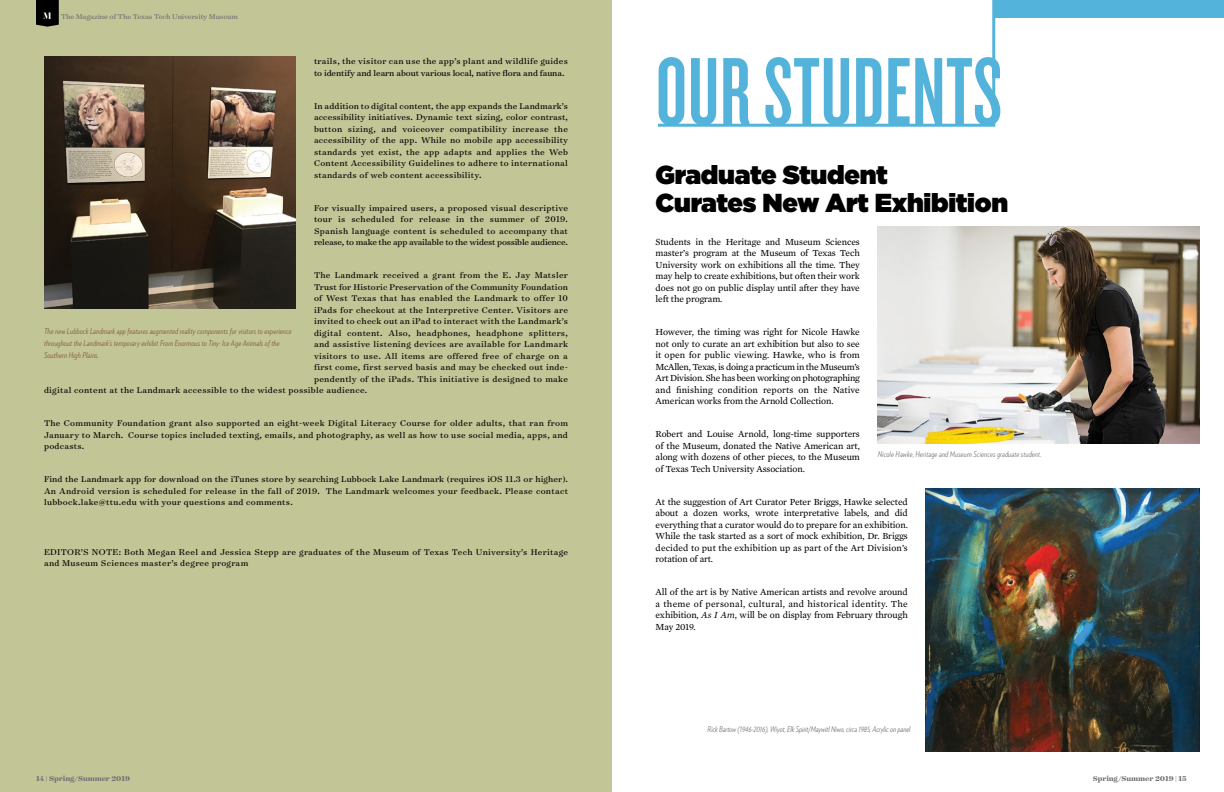
<style>
.page{position:relative;width:1224px;height:792px;background:#fff}
.page>*{position:absolute;margin:0;border:0;box-sizing:border-box;transform-origin:0 0}
.t1{font:100px "Knockout 47 Bantamweight";letter-spacing:.01em;color:#53b3da}
.t2{font:900 26px/28px "Gotham";letter-spacing:-.01em;color:#000}
.t3{font:9.5px/11.5px "Surveyor Text";letter-spacing:.03em;color:#000;text-align:justify}
.t4{font:9.5px/11.5px "Mercury Text G2 Roman";letter-spacing:-.01em;color:#000;text-align:justify}
.t5{font:9.5px/11.5px "Surveyor Text";letter-spacing:-.01em;color:#000}
.t6{font:9.5px "Surveyor Text";letter-spacing:.01em;color:#000}
.t7{font:italic 300 8px/12px "Verlag Condensed";letter-spacing:.02em;color:#784837}
.t8{font:italic 300 8px "Verlag Condensed";color:#616264}
.t9{font:italic 300 8px "Verlag Condensed";letter-spacing:.02em;color:#616264}
.t10{font:8px "Surveyor Text";letter-spacing:-.01em;color:#6d6e71}
.t11{font:700 8px "Surveyor Text";letter-spacing:-.01em;color:#6d6e71}
.s1{font-family:"Revista Stencil";font-weight:900;font-size:10px;color:#fff}
.s2{font-family:"Mercury Text G1";font-style:italic}
</style>
<div class="page">
<div style="left:0;top:0;width:612px;height:792px;background:#c2c696"></div>
<svg style="left:36px;top:0;width:23px;height:27px"></svg>
<img style="left:878px;top:227px;width:322px;height:216px">
<img style="left:926px;top:489px;width:274px;height:262px">
<div style="left:994px;top:0;width:230px;height:18px;background:#53b3da"></div>
<img style="left:44px;top:57px;width:252px;height:252px">
<svg style="left:658px;top:0;width:338px;height:127px"></svg>
<p class="t10" style="left:43px;top:12px;width:196px"><span class="s1">M</span> The Magazine of The Texas Tech University Museum</p>
<p class="t5" style="left:314px;top:55px;width:256px">trails, the visitor can use the app’s plant and wildlife guides to identify and learn about various local, native flora and fauna.</p>
<p class="t3" style="left:314px;top:100px;width:256px">In addition to digital content, the app expands the Landmark’s accessibility initiatives. Dynamic text sizing, color contrast, button sizing, and voiceover compatibility increase the accessibility of the app. While no mobile app accessibility standards yet exist, the app adapts and applies the Web Content Accessibility Guidelines to adhere to international standards of web content accessibility.</p>
<p class="t3" style="left:314px;top:202px;width:255px">For visually impaired users, a proposed visual descriptive tour is scheduled for release in the summer of 2019.<br>Spanish language content is scheduled to accompany that release, to make the app available to the widest possible audience.</p>
<p class="t3" style="left:314px;top:269px;width:255px">The Landmark received a grant from the E. Jay Matsler</p>
<p class="t6" style="left:314px;top:281px;width:256px">Trust for Historic Preservation of the Community Foundation</p>
<p class="t3" style="left:314px;top:292px;width:255px">of West Texas that has enabled the Landmark to offer 10</p>
<p class="t3" style="left:314px;top:304px;width:256px">iPads for checkout at the Interpretive Center. Visitors are</p>
<p class="t3" style="left:314px;top:315px;width:256px">invited to check out an iPad to interact with the Landmark’s</p>
<p class="t3" style="left:314px;top:327px;width:255px">digital content. Also, headphones, headphone splitters,</p>
<p class="t3" style="left:314px;top:338px;width:256px">and assistive listening devices are available for Landmark</p>
<p class="t3" style="left:314px;top:350px;width:255px">visitors to use. All items are offered free of charge on a</p>
<p class="t3" style="left:314px;top:361px;width:256px">first come, first served basis and may be checked out inde-</p>
<p class="t3" style="left:314px;top:373px;width:255px">pendently of the iPads. This initiative is designed to make</p>
<p class="t3" style="left:44px;top:384px;width:325px">digital content at the Landmark accessible to the widest possible audience.</p>
<p class="t3" style="left:44px;top:417px;width:526px">The Community Foundation grant also supported an eight-week Digital Literacy Course for older adults, that ran from January to March. Course topics included texting, emails, and photography, as well as how to use social media, apps, and podcasts.</p>
<p class="t3" style="left:44px;top:473px;width:526px">Find the Landmark app for download on the iTunes store by searching Lubbock Lake Landmark (requires iOS 11.3 or higher).<br>An Android version is scheduled for release in the fall of 2019. The Landmark welcomes your feedback. Please contact lubbock.lake@ttu.edu with your questions and comments.</p>
<p class="t7" style="left:44px;top:325px;width:249px">The new Lubbock Landmark app features augmented reality components for visitors to experience throughout the Landmark’s temporary exhibit From Enormous to Tiny: Ice Age Animals of the<br>Southern High Plains.</p>
<p class="t3" style="left:44px;top:546px;width:526px">EDITOR’S NOTE: Both Megan Reel and Jessica Stepp are graduates of the Museum of Texas Tech University’s Heritage and Museum Sciences master’s degree program</p>
<h1 class="t1" style="left:656px;top:33px;width:348px">OUR STUDENTS</h1>
<h2 class="t2" style="left:656px;top:160px;width:354px">Graduate Student<br>Curates New Art Exhibition</h2>
<p class="t4" style="left:656px;top:236px;width:206px">Students in the Heritage and Museum Sciences master’s program at the Museum of Texas Tech University work on exhibitions all the time. They may help to create exhibitions, but often their work does not go on public display until after they have left the program.</p>
<p class="t4" style="left:656px;top:326px;width:206px">However, the timing was right for Nicole Hawke not only to curate an art exhibition but also to see it open for public viewing. Hawke, who is from McAllen, Texas, is doing a practicum in the Museum’s Art Division. She has been working on photographing and finishing condition reports on the Native American works from the Arnold Collection.</p>
<p class="t4" style="left:656px;top:428px;width:206px">Robert and Louise Arnold, long-time supporters of the Museum, donated the Native American art, along with dozens of other pieces, to the Museum of Texas Tech University Association.</p>
<p class="t4" style="left:656px;top:496px;width:254px">At the suggestion of Art Curator Peter Briggs, Hawke selected about a dozen works, wrote interpretative labels, and did everything that a curator would do to prepare for an exhibition.<br>While the task started as a sort of mock exhibition, Dr. Briggs decided to put the exhibition up as part of the Art Division’s rotation of art.</p>
<p class="t4" style="left:656px;top:586px;width:254px">All of the art is by Native American artists and revolve around a theme of personal, cultural, and historical identity. The exhibition, <span class="s2">As I Am</span>, will be on display from February through May 2019.</p>
<p class="t9" style="left:878px;top:449px;width:165px">Nicole Hawke, Heritage and Museum Sciences graduate student.</p>
<p class="t8" style="left:708px;top:724px;width:204px">Rick Bartow (1946-2016), Wiyot, Elk Spirit/Maywitl Niwo, circa 1985, Acrylic on panel</p>
<p class="t11" style="left:36px;top:773px;width:96px">14 | Spring/Summer 2019</p>
<p class="t11" style="left:1093px;top:773px;width:96px">Spring/Summer 2019 | 15</p>
</div>
